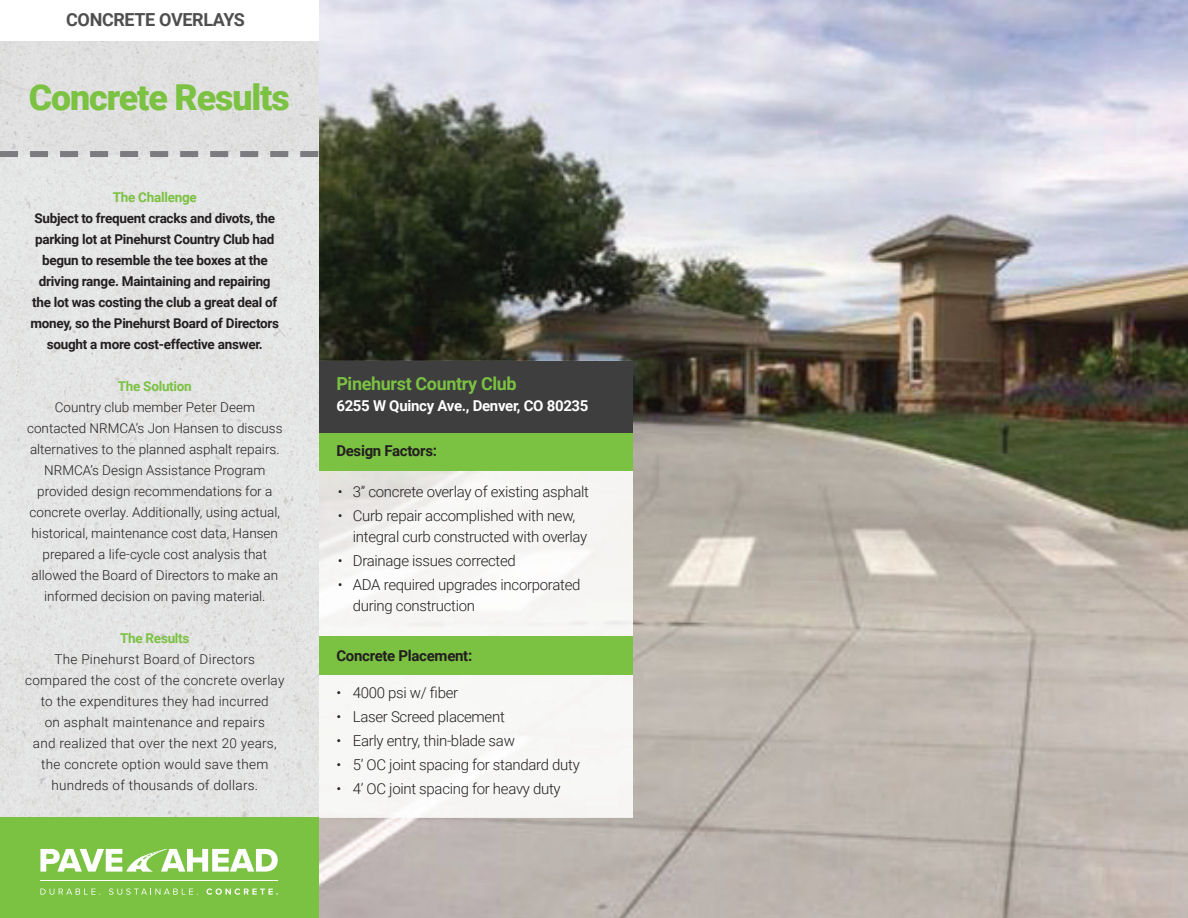
<style>
.page{position:relative;width:1188px;height:918px;background:#fff}
.page>*{position:absolute;margin:0;border:0;box-sizing:border-box;transform-origin:0 0}
.t1{font:900 35.7px "Roboto";letter-spacing:-.03em;color:#7bc142}
.t2{font:700 18px "Roboto";letter-spacing:-.02em;color:#7bc142}
.t3{font:700 18px "Roboto";letter-spacing:-.02em;color:#4e4f4e}
.t4{font:300 15px/21px "Roboto";letter-spacing:-.02em;color:#231f20}
.t5{font:700 15px "Roboto";letter-spacing:-.02em;color:#231f20}
.t6{font:700 15px "Roboto";letter-spacing:-.02em;color:#fff}
.t7{font:300 13.5px/21px "Roboto";color:#231f20;text-align:center}
.t8{font:700 13.5px/21px "Roboto";letter-spacing:-.02em;color:#231f20;text-align:center}
.t9{font:300 13.5px/21px "Roboto";letter-spacing:.02em;color:#231f20;text-align:center}
.t10{font:700 13.5px "Roboto";letter-spacing:-.02em;color:#7bc142}
</style>
<div class="page">
<img style="left:318px;top:0;width:870px;height:918px">
<img style="left:318px;top:470px;width:315px;height:348px">
<div style="left:310px;top:637px;width:323px;height:38px;background:#7bc142"></div>
<div style="left:310px;top:432px;width:323px;height:38px;background:#7bc142"></div>
<div style="left:310px;top:361px;width:323px;height:71px;background:#3e3e3f"></div>
<div style="left:0;top:0;width:318px;height:918px;background:#e3e4e3"></div>
<div style="left:0;top:818px;width:318px;height:100px;background:#7bc142"></div>
<svg style="left:40px;top:889px;width:60px;height:6px"></svg>
<svg style="left:109px;top:888px;width:89px;height:7px"></svg>
<svg style="left:207px;top:888px;width:71px;height:7px"></svg>
<hr style="left:40px;top:880px;width:238px;height:1px;background:#fff">
<svg style="left:40px;top:849px;width:238px;height:23px"></svg>
<svg style="left:0;top:151px;width:318px;height:6px"></svg>
<div style="left:0;top:0;width:318px;height:41px;background:#fff"></div>
<h2 class="t3" style="left:66px;top:7px;width:180px">CONCRETE OVERLAYS</h2>
<h1 class="t1" style="left:29px;top:73px;width:262px">Concrete Results</h1>
<p class="t10" style="left:113px;top:187px;width:85px">The Challenge</p>
<p class="t8" style="left:31px;top:207px;width:250px">Subject to frequent cracks and divots, the parking lot at Pinehurst Country Club had begun to resemble the tee boxes at the driving range. Maintaining and repairing the lot was costing the club a great deal of money, so the Pinehurst Board of Directors sought a more cost-effective answer.</p>
<p class="t10" style="left:118px;top:377px;width:76px">The Solution</p>
<p class="t7" style="left:27px;top:396px;width:257px">Country club member Peter Deem contacted NRMCA’s Jon Hansen to discuss alternatives to the planned asphalt repairs.<br>NRMCA’s Design Assistance Program provided design recommendations for a concrete overlay. Additionally, using actual, historical, maintenance cost data, Hansen prepared a life-cycle cost analysis that allowed the Board of Directors to make an informed decision on paving material.</p>
<p class="t10" style="left:120px;top:629px;width:71px">The Results</p>
<p class="t9" style="left:25px;top:648px;width:261px">The Pinehurst Board of Directors compared the cost of the concrete overlay to the expenditures they had incurred<br>on asphalt maintenance and repairs<br>and realized that over the next 20 years, the concrete option would save them hundreds of thousands of dollars.</p>
<h2 class="t2" style="left:336px;top:371px;width:182px">Pinehurst Country Club</h2>
<p class="t6" style="left:336px;top:395px;width:254px">6255 W Quincy Ave., Denver, CO 80235</p>
<p class="t5" style="left:336px;top:440px;width:102px">Design Factors:</p>
<p class="t4" style="left:338px;top:480px;width:253px">• 3” concrete overlay of existing asphalt</p>
<p class="t4" style="left:353px;top:504px;width:236px;text-indent:-15px">• Curb repair accomplished with new, integral curb constructed with overlay</p>
<p class="t4" style="left:338px;top:549px;width:180px">• Drainage issues corrected</p>
<p class="t4" style="left:353px;top:573px;width:229px;text-indent:-15px">• ADA required upgrades incorporated during construction</p>
<p class="t5" style="left:336px;top:645px;width:137px">Concrete Placement:</p>
<p class="t4" style="left:336px;top:681px;width:123px">• 4000 psi w/ fiber</p>
<p class="t4" style="left:336px;top:705px;width:170px">• Laser Screed placement</p>
<p class="t4" style="left:336px;top:729px;width:180px">• Early entry, thin-blade saw</p>
<p class="t4" style="left:336px;top:753px;width:245px">• 5’ OC joint spacing for standard duty</p>
<p class="t4" style="left:336px;top:777px;width:226px">• 4’ OC joint spacing for heavy duty</p>
</div>
